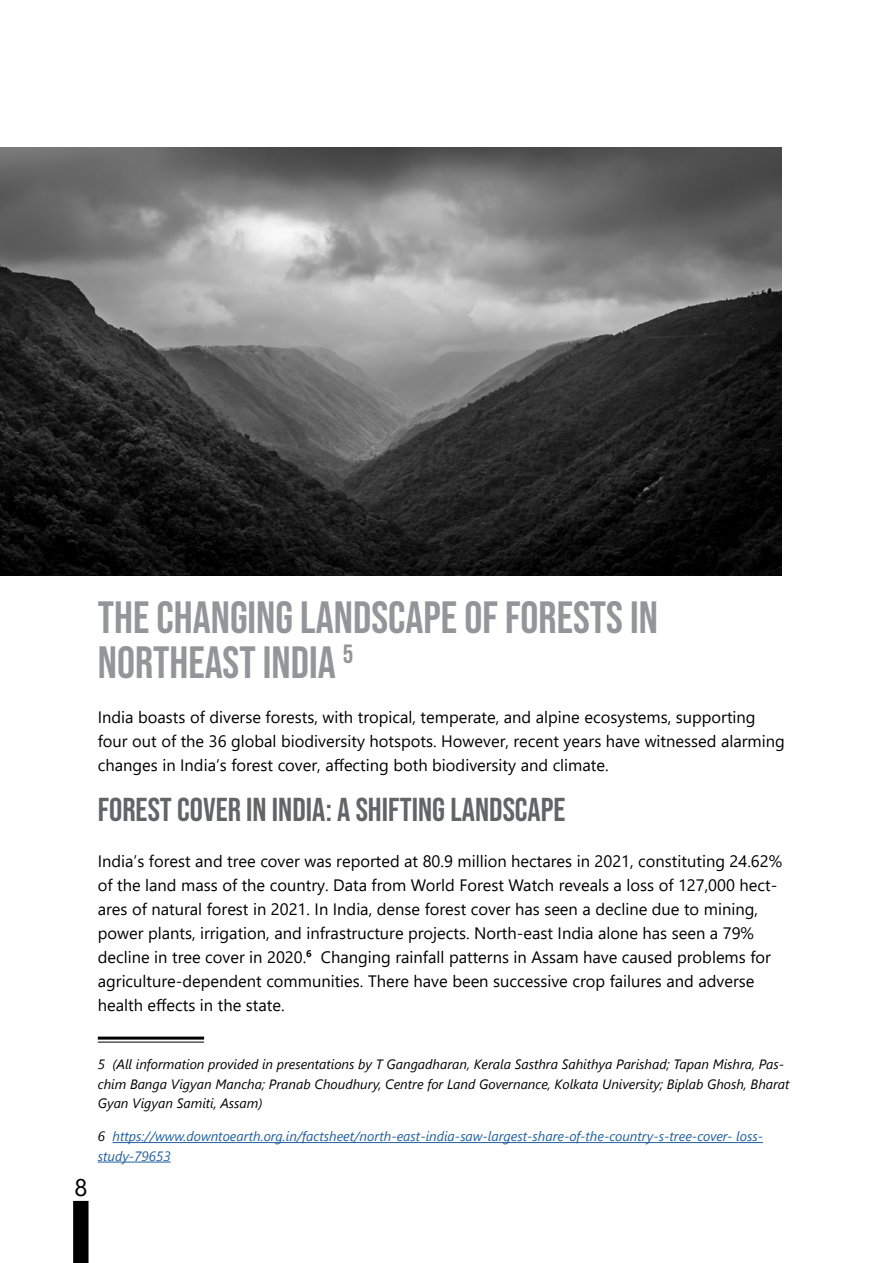
<style>
.page{position:relative;width:893px;height:1263px;background:#fff}
.page>*{position:absolute;margin:0;border:0;box-sizing:border-box;transform-origin:0 0}
.t1{font:45px/45px "Bebas Neue";color:#939598}
.t2{font:33px "Bebas Neue";color:#636466}
.t3{font:24px "Segoe UI";color:#000}
.t4{font:16.5px/24px "Segoe UI";color:#000}
.t5{font:italic 13.5px/19.5px "Segoe UI";color:#000}
.t6{font:italic 13.5px/19.5px "Segoe UI";color:#215e9e}
.s1{color:#000}
</style>
<div class="page">
<div style="left:74px;top:1202px;width:14px;height:60px;background:#000"></div>
<div style="left:73px;top:1201px;width:16px;height:62px;border:2px solid #000"></div>
<hr style="left:98px;top:1036px;width:106px;height:3px;background:#000">
<hr style="left:98px;top:1041px;width:106px;height:1px;background:#000">
<hr style="left:112px;top:1142px;width:651px;height:1px;background:#215e9e">
<hr style="left:98px;top:1162px;width:73px;height:1px;background:#215e9e">
<img style="left:0;top:148px;width:781px;height:427px">
<h1 class="t1" style="left:98px;top:594px;width:562px">THE CHANGING LANDSCAPE OF FORESTS IN<br>NORTHEAST INDIA <sup>5</sup></h1>
<p class="t4" style="left:98px;top:704px;width:688px">India boasts of diverse forests, with tropical, temperate, and alpine ecosystems, supporting four out of the 36 global biodiversity hotspots. However, recent years have witnessed alarming changes in India’s forest cover, affecting both biodiversity and climate.</p>
<h2 class="t2" style="left:98px;top:791px;width:469px">FOREST COVER IN INDIA: A SHIFTING LANDSCAPE</h2>
<p class="t4" style="left:98px;top:847px;width:686px">India’s forest and tree cover was reported at 80.9 million hectares in 2021, constituting 24.62% of the land mass of the country. Data from World Forest Watch reveals a loss of 127,000 hect&shy;ares of natural forest in 2021. In India, dense forest cover has seen a decline due to mining, power plants, irrigation, and infrastructure projects. North-east India alone has seen a 79% decline in tree cover in 2020.<sup>6</sup> Changing rainfall patterns in Assam have caused problems for agriculture-dependent communities. There have been successive crop failures and adverse health effects in the state.</p>
<h3 class="t3" style="left:74px;top:1164px;width:14px">8</h3>
<p class="t5" style="left:98px;top:1053px;width:693px">5 (All information provided in presentations by T Gangadharan, Kerala Sasthra Sahithya Parishad; Tapan Mishra, Pas&shy;chim Banga Vigyan Mancha; Pranab Choudhury, Centre for Land Governance, Kolkata University; Biplab Ghosh, Bharat<br>Gyan Vigyan Samiti, Assam)</p>
<p class="t6" style="left:98px;top:1125px;width:667px"><span class="s1">6</span> https://www.downtoearth.org.in/factsheet/north-east-india-saw-largest-share-of-the-country-s-tree-cover- loss&shy;study-79653</p>
</div>
